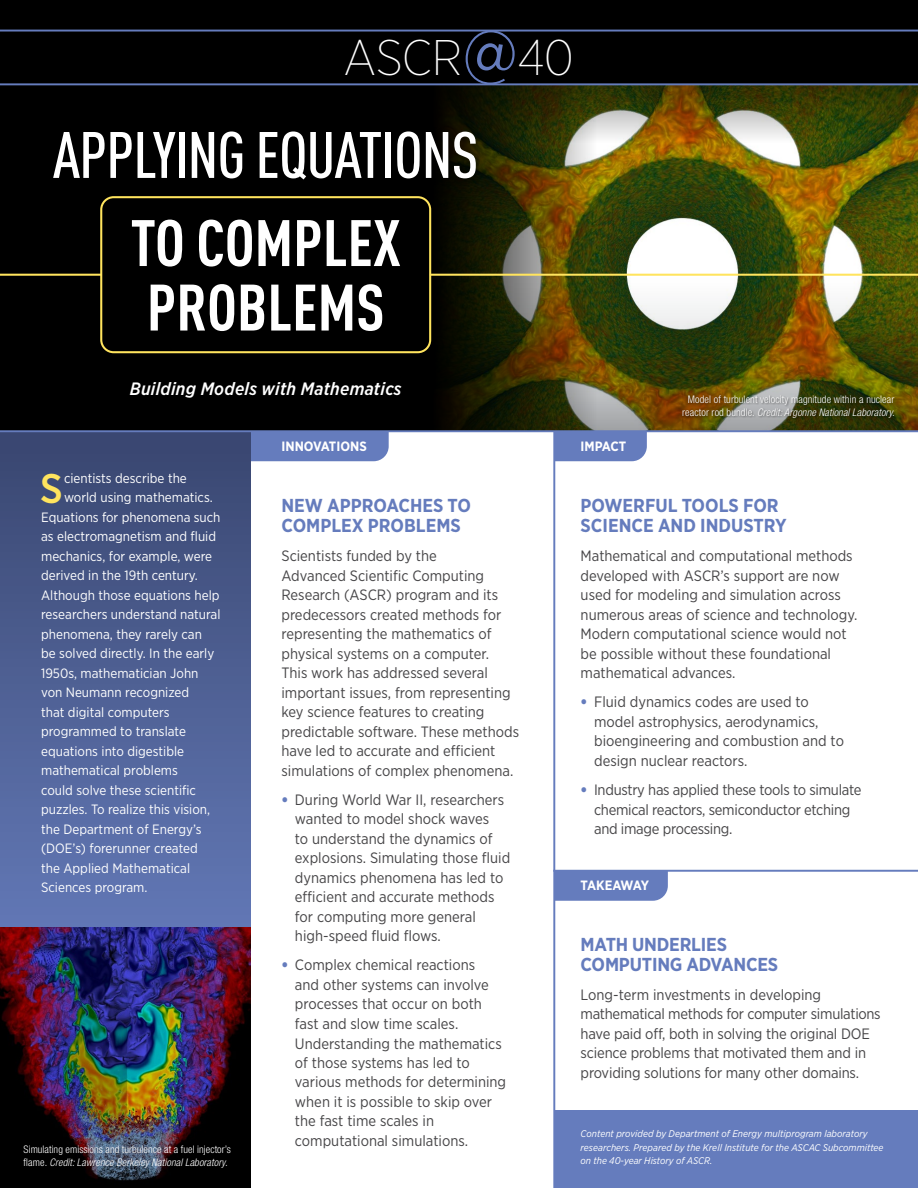
<style>
.page{position:relative;width:918px;height:1188px;background:#fff}
.page>*{position:absolute;margin:0;border:0;box-sizing:border-box;transform-origin:0 0}
.t1{font:500 64.5px "DIN Cond";letter-spacing:-.015em;color:#fff}
.t2{font:700 64.5px/64.5px "DIN Cond";color:#fff}
.t3{font:200 49.95px "Gotham Narrow";letter-spacing:-.015em;color:#fff}
.t4{font:500 41.4px "Gotham Narrow";color:#ffe45e}
.t5{font:700 18.75px/19.5px "Gotham Narrow";color:#657cbd}
.t6{font:italic 500 17.85px "Gotham Narrow";letter-spacing:.015em;color:#fff}
.t7{font:15px/19.5px "Gotham Narrow";color:#464547}
.t8{font:15px/19.5px "Gotham Narrow";letter-spacing:-.02em;color:#464547}
.t9{font:13.5px "Gotham Narrow";color:#fff}
.t10{font:700 13.5px "Gotham Narrow";color:#fff}
.t11{font:700 13.5px "Gotham Narrow";letter-spacing:-.065em;color:#fff}
.t12{font:300 condensed 10.5px/12.8px "Helvetica Neue LT Std";letter-spacing:.005em;color:#fff;text-align:center}
.t13{font:italic 9.75px/13.5px "Gotham Narrow";letter-spacing:.005em;color:#fff}
.s1{font-weight:400;font-size:62.7px;color:#657cbd}
.s2{font-style:italic}
.s3{font-weight:900;color:#657cbd}
</style>
<div class="page">
<hr style="left:553px;top:431px;width:2px;height:757px;background:#657cbd">
<div style="left:555px;top:872px;width:113px;height:29px;background:#657cbd"></div>
<div style="left:555px;top:432px;width:92px;height:29px;background:#657cbd"></div>
<div style="left:251px;top:432px;width:138px;height:29px;background:#657cbd"></div>
<hr style="left:553px;top:870px;width:365px;height:2px;background:#657cbd">
<svg style="left:0;top:432px;width:251px;height:495px;background:#4d5f92"></svg>
<div style="left:554px;top:1110px;width:364px;height:78px;background:#657cbd"></div>
<div style="left:0;top:0;width:918px;height:431px;background:#000"></div>
<svg style="left:0;top:85px;width:918px;height:345px"></svg>
<hr style="left:0;top:274px;width:101px;height:2px;background:#ffe45e">
<hr style="left:430px;top:274px;width:488px;height:2px;background:#ffe45e">
<div style="left:46px;top:126px;width:437px;height:215px;background:#000"></div>
<hr style="left:0;top:30px;width:918px;height:2px;background:#657cbd">
<hr style="left:0;top:83px;width:918px;height:2px;background:#657cbd">
<div style="left:128px;top:380px;width:278px;height:22px;background:#000"></div>
<hr style="left:0;top:430px;width:918px;height:2px;background:#657cbd">
<div style="left:682px;top:394px;width:215px;height:26px;background:#000;opacity:.5"></div>
<div style="left:100px;top:196px;width:331px;height:157px;border:2px solid #ffe45e;border-radius:12px"></div>
<img style="left:0;top:927px;width:251px;height:261px">
<h2 class="t3" style="left:344px;top:27px;width:232px">ASCR<span class="s1">@</span>40</h2>
<h1 class="t1" style="left:53px;top:117px;width:427px">APPLYING EQUATIONS</h1>
<h1 class="t2" style="left:131px;top:209px;width:272px">TO COMPLEX<br>PROBLEMS</h1>
<p class="t6" style="left:130px;top:377px;width:273px">Building Models with Mathematics</p>
<p class="t10" style="left:281px;top:437px;width:87px">INNOVATIONS</p>
<p class="t10" style="left:581px;top:437px;width:47px">IMPACT</p>
<p class="t12" style="left:682px;top:393px;width:214px">Model of turbulent velocity magnitude within a nuclear reactor rod bundle. <span class="s2">Credit: Argonne National Laboratory.</span></p>
<h3 class="t4" style="left:40px;top:462px;width:24px">S</h3>
<p class="t9" style="left:64px;top:470px;width:124px">cientists describe the</p>
<p class="t9" style="left:64px;top:489px;width:150px">world using mathematics.</p>
<p class="t9" style="left:41px;top:509px;width:181px">Equations for phenomena such</p>
<p class="t9" style="left:41px;top:528px;width:177px">as electromagnetism and fluid</p>
<p class="t9" style="left:41px;top:548px;width:172px">mechanics, for example, were</p>
<p class="t9" style="left:41px;top:567px;width:158px">derived in the 19th century.</p>
<p class="t9" style="left:41px;top:587px;width:180px">Although those equations help</p>
<p class="t9" style="left:41px;top:606px;width:181px">researchers understand natural</p>
<p class="t9" style="left:41px;top:626px;width:162px">phenomena, they rarely can</p>
<p class="t9" style="left:41px;top:645px;width:175px">be solved directly. In the early</p>
<p class="t9" style="left:41px;top:665px;width:159px">1950s, mathematician John</p>
<p class="t9" style="left:41px;top:684px;width:150px">von Neumann recognized</p>
<p class="t9" style="left:41px;top:704px;width:130px">that digital computers</p>
<p class="t9" style="left:41px;top:723px;width:146px">programmed to translate</p>
<p class="t9" style="left:41px;top:743px;width:144px">equations into digestible</p>
<p class="t9" style="left:41px;top:762px;width:138px">mathematical problems</p>
<p class="t9" style="left:41px;top:782px;width:156px">could solve these scientific</p>
<p class="t9" style="left:41px;top:801px;width:171px">puzzles. To realize this vision,</p>
<p class="t9" style="left:41px;top:821px;width:162px">the Department of Energy’s</p>
<p class="t9" style="left:41px;top:840px;width:158px">(DOE’s) forerunner created</p>
<p class="t9" style="left:41px;top:860px;width:151px">the Applied Mathematical</p>
<p class="t9" style="left:41px;top:879px;width:108px">Sciences program.</p>
<p class="t12" style="left:24px;top:1143px;width:209px;text-align:left">Simulating emissions and turbulence at a fuel injector’s flame. <span class="s2">Credit: Lawrence Berkeley National Laboratory.</span></p>
<p class="t5" style="left:281px;top:496px;width:191px">NEW APPROACHES TO<br>COMPLEX PROBLEMS</p>
<p class="t7" style="left:281px;top:546px;width:239px">Scientists funded by the<br>Advanced Scientific Computing Research (ASCR) program and its predecessors created methods for representing the mathematics of physical systems on a computer.<br>This work has addressed several important issues, from representing key science features to creating predictable software. These methods have led to accurate and efficient simulations of complex phenomena.</p>
<p class="t7" style="left:295px;top:789px;width:217px;text-indent:-14px"><span class="s3">•</span> During World War II, researchers wanted to model shock waves<br>to understand the dynamics of explosions. Simulating those fluid dynamics phenomena has led to efficient and accurate methods for computing more general high-speed fluid flows.</p>
<p class="t7" style="left:295px;top:955px;width:213px;text-indent:-14px"><span class="s3">•</span> Complex chemical reactions<br>and other systems can involve processes that occur on both fast and slow time scales.<br>Understanding the mathematics of those systems has led to various methods for determining when it is possible to skip over the fast time scales in computational simulations.</p>
<p class="t5" style="left:581px;top:496px;width:208px">POWERFUL TOOLS FOR<br>SCIENCE AND INDUSTRY</p>
<p class="t7" style="left:581px;top:546px;width:278px">Mathematical and computational methods developed with ASCR’s support are now used for modeling and simulation across numerous areas of science and technology.<br>Modern computational science would not be possible without these foundational mathematical advances.</p>
<p class="t7" style="left:594px;top:692px;width:251px;text-indent:-14px"><span class="s3">•</span> Fluid dynamics codes are used to model astrophysics, aerodynamics, bioengineering and combustion and to design nuclear reactors.</p>
<p class="t8" style="left:594px;top:780px;width:269px;text-indent:-14px"><span class="s3">•</span> Industry has applied these tools to simulate chemical reactors, semiconductor etching and image processing.</p>
<p class="t11" style="left:581px;top:877px;width:70px">TAKEAWAY</p>
<p class="t5" style="left:581px;top:934px;width:199px">MATH UNDERLIES<br>COMPUTING ADVANCES</p>
<p class="t7" style="left:581px;top:984px;width:302px">Long-term investments in developing mathematical methods for computer simulations have paid off, both in solving the original DOE science problems that motivated them and in providing solutions for many other domains.</p>
<p class="t13" style="left:581px;top:1127px;width:304px">Content provided by Department of Energy multiprogram laboratory researchers. Prepared by the Krell Institute for the ASCAC Subcommittee on the 40-year History of ASCR.</p>
</div>
